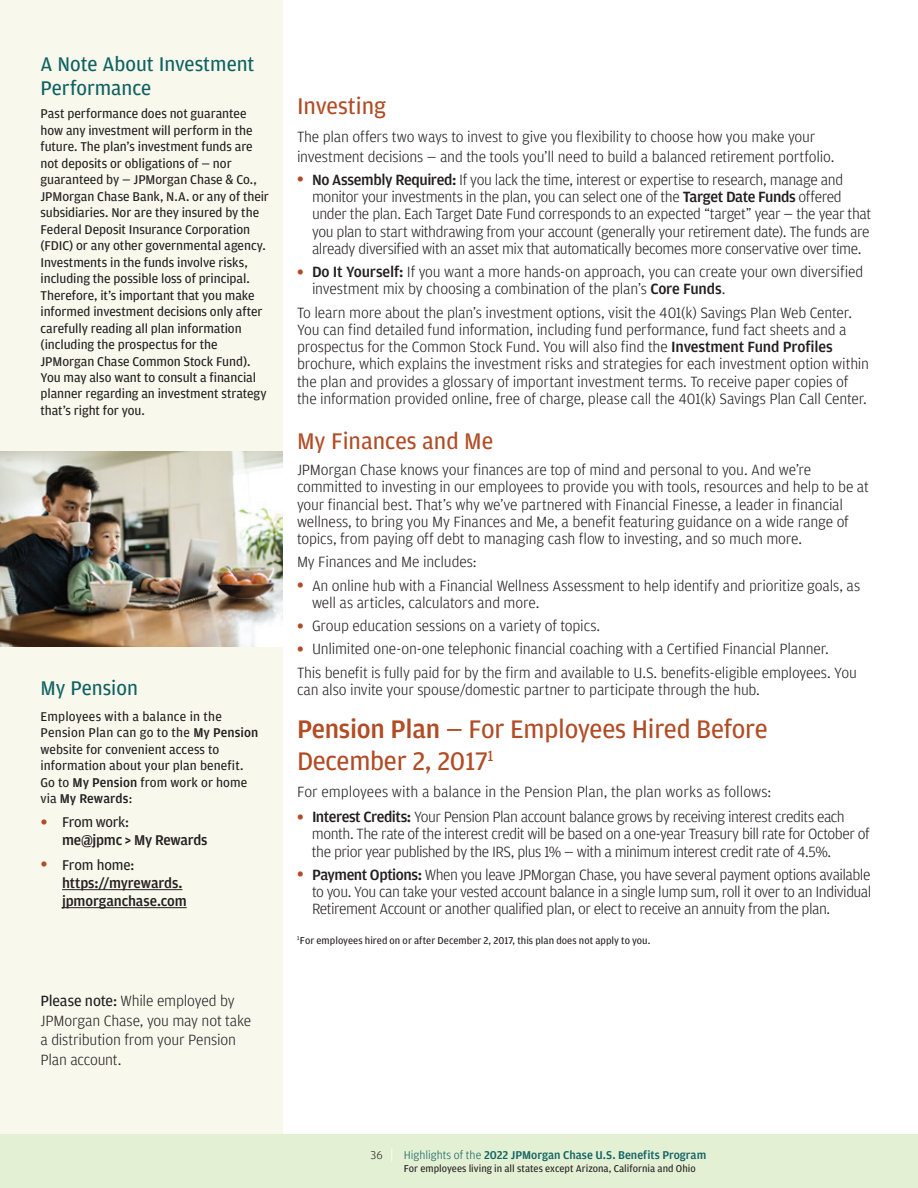
<style>
.page{position:relative;width:918px;height:1188px;background:#fff}
.page>*{position:absolute;margin:0;border:0;box-sizing:border-box;transform-origin:0 0}
.t1{font:27px/32.4px "Amplitude";letter-spacing:-.01em;color:#b14c25}
.t2{font:24px "Amplitude";color:#b14c25}
.t3{font:21px/24px "Amplitude";color:#0f6262}
.t4{font:300 15.75px/17.2px "Amplitude";letter-spacing:-.015em;color:#231f20}
.t5{font:300 15.75px/17.2px "Amplitude";letter-spacing:-.035em;color:#231f20}
.t6{font:500 15px/18px "Amplitude";letter-spacing:-.01em;color:#231f20}
.t7{font:13.5px/16.5px "Amplitude";letter-spacing:-.005em;color:#231f20}
.t8{font:500 12px "Amplitude";color:#0f6262}
.t9{font:10.5px "Amplitude";letter-spacing:.005em;color:#231f20}
.s1{font-weight:500}
.s2{font-weight:400;font-size:21.6px;color:#b14c25}
.s3{font-weight:400}
.s4{font-weight:300;color:#231f20}
.s5{font-weight:300;font-size:15.75px;color:#fff}
.s6{font-weight:300}
</style>
<div class="page">
<div style="left:0;top:0;width:284px;height:1188px;background:#f9f8ed"></div>
<div style="left:0;top:1134px;width:918px;height:54px;background:#e4f0d4"></div>
<img style="left:0;top:451px;width:283px;height:196px">
<hr style="left:62px;top:889px;width:120px;height:1px;background:#231f20">
<hr style="left:62px;top:907px;width:125px;height:1px;background:#231f20">
<h3 class="t3" style="left:40px;top:52px;width:216px">A Note About Investment<br>Performance</h3>
<p class="t7" style="left:40px;top:105px;width:230px">Past performance does not guarantee how any investment will perform in the future. The plan’s investment funds are not deposits or obligations of — nor guaranteed by — JPMorgan Chase &amp; Co., JPMorgan Chase Bank, N.A. or any of their subsidiaries. Nor are they insured by the Federal Deposit Insurance Corporation (FDIC) or any other governmental agency.<br>Investments in the funds involve risks, including the possible loss of principal.<br>Therefore, it’s important that you make informed investment decisions only after carefully reading all plan information (including the prospectus for the JPMorgan Chase Common Stock Fund).<br>You may also want to consult a financial planner regarding an investment strategy that’s right for you.</p>
<h3 class="t3" style="left:40px;top:676px;width:99px">My Pension</h3>
<p class="t7" style="left:40px;top:708px;width:219px">Employees with a balance in the<br>Pension Plan can go to the <span class="s1">My Pension </span>website for convenient access to information about your plan benefit.<br>Go to <span class="s1">My Pension</span> from work or home via <span class="s1">My Rewards</span>:</p>
<p class="t6" style="left:62px;top:813px;width:147px;text-indent:-22px"><span class="s2">•</span> <span class="s3">From work:<br></span>me@jpmc &gt; My Rewards</p>
<p class="t6" style="left:62px;top:856px;width:126px;text-indent:-22px"><span class="s2">•</span> <span class="s3">From home: </span>https://myrewards. jpmorganchase.com</p>
<p class="t4" style="left:40px;top:992px;width:212px;line-height:19.5px"><span class="s3">Please note:</span> While employed by<br>JPMorgan Chase, you may not take a distribution from your Pension<br>Plan account.</p>
<h2 class="t2" style="left:297px;top:92px;width:90px">Investing</h2>
<p class="t4" style="left:297px;top:127px;width:539px;line-height:19.5px">The plan offers two ways to invest to give you flexibility to choose how you make your investment decisions — and the tools you’ll need to build a balanced retirement portfolio.</p>
<p class="t4" style="left:312px;top:171px;width:561px;text-indent:-15px"><span class="s2">•</span> <span class="s1">No Assembly Required:</span> If you lack the time, interest or expertise to research, manage and monitor your investments in the plan, you can select one of the <span class="s1">Target Date Funds</span> offered under the plan. Each Target Date Fund corresponds to an expected “target” year — the year that you plan to start withdrawing from your account (generally your retirement date). The funds are already diversified with an asset mix that automatically becomes more conservative over time.</p>
<p class="t4" style="left:312px;top:263px;width:553px;text-indent:-15px"><span class="s2">•</span> <span class="s1">Do It Yourself:</span> If you want a more hands-on approach, you can create your own diversified investment mix by choosing a combination of the plan’s <span class="s1">Core Funds</span>.</p>
<p class="t4" style="left:297px;top:304px;width:574px">To learn more about the plan’s investment options, visit the 401(k) Savings Plan Web Center.<br>You can find detailed fund information, including fund performance, fund fact sheets and a prospectus for the Common Stock Fund. You will also find the <span class="s1">Investment Fund Profiles </span>brochure, which explains the investment risks and strategies for each investment option within the plan and provides a glossary of important investment terms. To receive paper copies of the information provided online, free of charge, please call the 401(k) Savings Plan Call Center.</p>
<h2 class="t2" style="left:297px;top:428px;width:198px">My Finances and Me</h2>
<p class="t4" style="left:297px;top:461px;width:573px">JPMorgan Chase knows your finances are top of mind and personal to you. And we’re committed to investing in our employees to provide you with tools, resources and help to be at your financial best. That’s why we’ve partnered with Financial Finesse, a leader in financial wellness, to bring you My Finances and Me, a benefit featuring guidance on a wide range of topics, from paying off debt to managing cash flow to investing, and so much more.</p>
<p class="t4" style="left:297px;top:554px;width:181px">My Finances and Me includes:</p>
<p class="t4" style="left:312px;top:577px;width:550px;text-indent:-15px"><span class="s2">•</span> An online hub with a Financial Wellness Assessment to help identify and prioritize goals, as well as articles, calculators and more.</p>
<p class="t4" style="left:297px;top:617px;width:305px"><span class="s2">•</span> Group education sessions on a variety of topics.</p>
<p class="t4" style="left:297px;top:638px;width:561px;line-height:23.2px"><span class="s2">•</span> Unlimited one-on-one telephonic financial coaching with a Certified Financial Planner.<br>This benefit is fully paid for by the firm and available to U.S. benefits-eligible employees. You</p>
<p class="t4" style="left:297px;top:681px;width:465px">can also invite your spouse/domestic partner to participate through the hub.</p>
<h1 class="t1" style="left:297px;top:713px;width:472px"><span class="s1">Pension Plan</span> — For Employees Hired Before<br>December 2, 2017<sup>1</sup></h1>
<p class="t4" style="left:297px;top:783px;width:476px">For employees with a balance in the Pension Plan, the plan works as follows:</p>
<p class="t5" style="left:312px;top:808px;width:559px;text-indent:-15px"><span class="s2">•</span> <span class="s1">Interest Credits:</span> Your Pension Plan account balance grows by receiving interest credits each month. The rate of the interest credit will be based on a one-year Treasury bill rate for October of the prior year published by the IRS, plus 1% — with a minimum interest credit rate of 4.5%.</p>
<p class="t4" style="left:312px;top:866px;width:561px;text-align:justify;text-indent:-15px"><span class="s2">•</span> <span class="s1">Payment Options:</span> When you leave JPMorgan Chase, you have several payment options available to you. You can take your vested account balance in a single lump sum, roll it over to an Individual Retirement Account or another qualified plan, or elect to receive an annuity from the plan.</p>
<p class="t9" style="left:297px;top:934px;width:355px"><sup>1</sup>For employees hired on or after December 2, 2017, this plan does not apply to you.</p>
<p class="t8" style="left:371px;top:1148px;width:337px"><span class="s4">36</span> <span class="s5">|</span> <span class="s6">Highlights of the</span> 2022 JPMorgan Chase U.S. Benefits Program</p>
<p class="t9" style="left:404px;top:1163px;width:293px">For employees living in all states except Arizona, California and Ohio</p>
</div>
